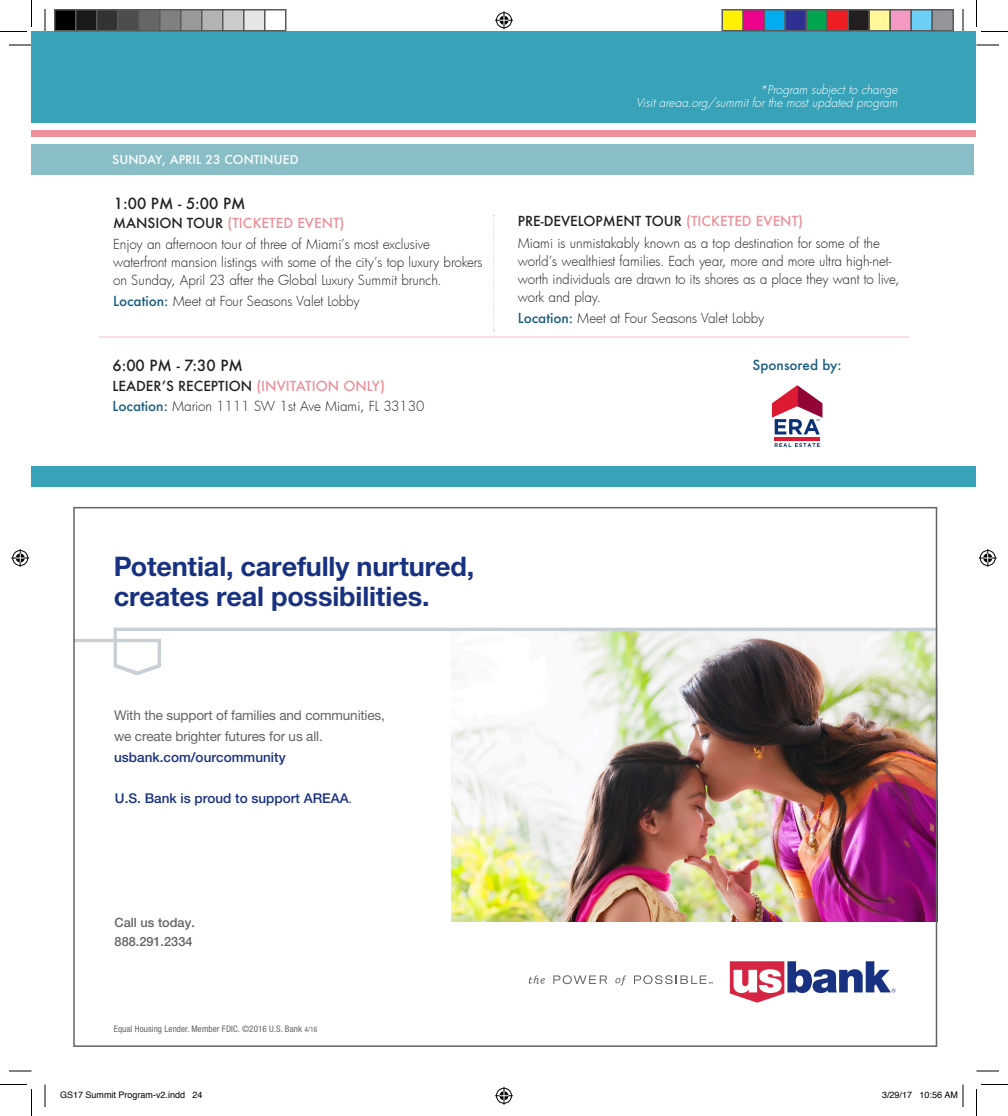
<style>
.page{position:relative;width:1008px;height:1116px;background:#fff}
.page>*{position:absolute;margin:0;border:0;box-sizing:border-box;transform-origin:0 0}
.t1{font:700 27px/30px "Helvetica Neue LT Std";letter-spacing:-.005em;color:#183181}
.Body_Text_9pt{font:500 15px "Futura";color:#231f20}
.Body_Text_9pt-2{font:300 13.5px/18px "Futura";letter-spacing:-.005em;color:#231f20}
.t2{font:13.5px/21px "Helvetica Neue LT Std";letter-spacing:-.01em;color:#636366}
.Body_Text_9pt-3{font:500 13.5px "Futura";color:#231f20}
.t3{font:500 13.5px "Helvetica Neue";color:#183181}
.Body_Text_9pt-4{font:500 13.5px "Futura";color:#ec9099}
.Body_Text_9pt-5{font:500 13.5px "Futura";color:#185c7f}
.t4{font:500 12.75px/18.8px "Helvetica Neue LT Std";color:#636366}
.Disclaimer{font:italic 300 12px "Futura";color:#fff}
.Header_1{font:500 12px "Futura";letter-spacing:.01em;color:#fff}
.t5{font:condensed 9px "Helvetica Neue LT Std";letter-spacing:.01em;color:#636366}
.t6{font:9px "Helvetica";color:#000}
.s1{color:#231f20}
.s2{font-weight:500;color:#185c7f}
.s3{color:#ec9099}
.s4{font-weight:500;color:#183181}
.s5{font-family:"Minion Pro";font-weight:400}
.s6{font-size:7.5px}
</style>
<div class="page">
<div style="left:32px;top:32px;width:944px;height:91px;background:#38a2b8"></div>
<div style="left:32px;top:130px;width:944px;height:7px;background:#ec9099"></div>
<div style="left:32px;top:466px;width:944px;height:21px;background:#38a2b8"></div>
<div style="left:32px;top:144px;width:942px;height:31px;background:#8abec7"></div>
<svg style="left:493px;top:215px;width:1px;height:116px"></svg>
<hr style="left:99px;top:337px;width:810px;height:1px;background:#ec9099">
<svg style="left:775px;top:443px;width:45px;height:4px"></svg>
<hr style="left:775px;top:437px;width:45px;height:3px;background:#dc1a32">
<svg style="left:772px;top:385px;width:50px;height:49px"></svg>
<img style="left:451px;top:677px;width:483px;height:245px">
<svg style="left:76px;top:626px;width:862px;height:51px"></svg>
<svg style="left:730px;top:961px;width:165px;height:42px"></svg>
<svg style="left:615px;top:975px;width:12px;height:11px"></svg>
<svg style="left:553px;top:975px;width:54px;height:9px"></svg>
<svg style="left:529px;top:975px;width:16px;height:9px"></svg>
<svg style="left:634px;top:975px;width:79px;height:9px"></svg>
<svg style="left:9px;top:45px;width:23px;height:1px"></svg>
<svg style="left:976px;top:45px;width:23px;height:1px"></svg>
<svg style="left:9px;top:1071px;width:23px;height:1px"></svg>
<svg style="left:976px;top:1071px;width:23px;height:1px"></svg>
<svg style="left:45px;top:9px;width:1px;height:23px"></svg>
<svg style="left:45px;top:1084px;width:1px;height:23px"></svg>
<svg style="left:963px;top:9px;width:1px;height:23px"></svg>
<svg style="left:0;top:0;width:32px;height:32px"></svg>
<svg style="left:0;top:1084px;width:32px;height:32px"></svg>
<svg style="left:976px;top:0;width:32px;height:32px"></svg>
<svg style="left:976px;top:1084px;width:32px;height:32px"></svg>
<svg style="left:495px;top:11px;width:18px;height:18px"></svg>
<svg style="left:495px;top:1087px;width:18px;height:18px"></svg>
<svg style="left:11px;top:549px;width:18px;height:18px"></svg>
<svg style="left:979px;top:549px;width:18px;height:18px"></svg>
<div style="left:55px;top:10px;width:21px;height:21px;background:#000"></div>
<div style="left:54px;top:9px;width:22px;height:23px;border:2px solid #595959"></div>
<div style="left:76px;top:10px;width:21px;height:21px;background:#1a1a1a"></div>
<div style="left:75px;top:9px;width:23px;height:23px;border:2px solid #595959"></div>
<div style="left:97px;top:10px;width:21px;height:21px;background:#333"></div>
<div style="left:96px;top:9px;width:22px;height:23px;border:2px solid #595959"></div>
<div style="left:118px;top:10px;width:21px;height:21px;background:#4d4d4d"></div>
<div style="left:117px;top:9px;width:23px;height:23px;border:2px solid #595959"></div>
<div style="left:139px;top:10px;width:21px;height:21px;background:#666"></div>
<div style="left:138px;top:9px;width:22px;height:23px;border:2px solid #595959"></div>
<div style="left:160px;top:10px;width:21px;height:21px;background:#808080"></div>
<div style="left:159px;top:9px;width:23px;height:23px;border:2px solid #595959"></div>
<div style="left:181px;top:10px;width:21px;height:21px;background:#999"></div>
<div style="left:180px;top:9px;width:22px;height:23px;border:2px solid #595959"></div>
<div style="left:202px;top:10px;width:21px;height:21px;background:#b3b3b3"></div>
<div style="left:201px;top:9px;width:23px;height:23px;border:2px solid #595959"></div>
<div style="left:223px;top:10px;width:21px;height:21px;background:#ccc"></div>
<div style="left:222px;top:9px;width:22px;height:23px;border:2px solid #595959"></div>
<div style="left:244px;top:10px;width:21px;height:21px;background:#e6e6e6"></div>
<div style="left:243px;top:9px;width:23px;height:23px;border:2px solid #595959"></div>
<div style="left:264px;top:9px;width:22px;height:23px;border:2px solid #595959"></div>
<div style="left:722px;top:10px;width:21px;height:21px;background:#fff101"></div>
<div style="left:722px;top:9px;width:22px;height:23px;border:2px solid #595959"></div>
<div style="left:743px;top:10px;width:21px;height:21px;background:#ed028c"></div>
<div style="left:742px;top:9px;width:23px;height:23px;border:2px solid #595959"></div>
<div style="left:764px;top:10px;width:21px;height:21px;background:#00aeef"></div>
<div style="left:764px;top:9px;width:22px;height:23px;border:2px solid #595959"></div>
<div style="left:785px;top:10px;width:21px;height:21px;background:#2e3092"></div>
<div style="left:784px;top:9px;width:23px;height:23px;border:2px solid #595959"></div>
<div style="left:806px;top:10px;width:21px;height:21px;background:#00a54f"></div>
<div style="left:806px;top:9px;width:22px;height:23px;border:2px solid #595959"></div>
<div style="left:827px;top:10px;width:21px;height:21px;background:#ee1d23"></div>
<div style="left:826px;top:9px;width:23px;height:23px;border:2px solid #595959"></div>
<div style="left:848px;top:10px;width:21px;height:21px;background:#231f20"></div>
<div style="left:848px;top:9px;width:22px;height:23px;border:2px solid #595959"></div>
<div style="left:869px;top:10px;width:21px;height:21px;background:#fff79a"></div>
<div style="left:868px;top:9px;width:23px;height:23px;border:2px solid #595959"></div>
<div style="left:890px;top:10px;width:21px;height:21px;background:#f499c2"></div>
<div style="left:890px;top:9px;width:22px;height:23px;border:2px solid #595959"></div>
<div style="left:911px;top:10px;width:21px;height:21px;background:#6bcff6"></div>
<div style="left:910px;top:9px;width:23px;height:23px;border:2px solid #595959"></div>
<div style="left:932px;top:10px;width:21px;height:21px;background:#939598"></div>
<div style="left:932px;top:9px;width:22px;height:23px;border:2px solid #595959"></div>
<svg style="left:962px;top:1084px;width:2px;height:23px"></svg>
<p class="Header_1" style="left:112px;top:151px;width:188px">SUNDAY, APRIL 23 CONTINUED</p>
<p class="Body_Text_9pt" style="left:114px;top:193px;width:133px">1:00 PM - 5:00 PM</p>
<p class="Body_Text_9pt-4" style="left:113px;top:213px;width:233px"><span class="s1">MANSION TOUR</span> (TICKETED EVENT)</p>
<p class="Body_Text_9pt-2" style="left:113px;top:235px;width:371px">Enjoy an afternoon tour of three of Miami’s most exclusive waterfront mansion listings with some of the city’s top luxury brokers on Sunday, April 23 after the Global Luxury Summit brunch.</p>
<p class="Body_Text_9pt-2" style="left:113px;top:292px;width:248px"><span class="s2">Location:</span> Meet at Four Seasons Valet Lobby</p>
<p class="Body_Text_9pt" style="left:112px;top:355px;width:132px">6:00 PM - 7:30 PM</p>
<p class="Body_Text_9pt-3" style="left:112px;top:377px;width:274px">LEADER’S RECEPTION <span class="s3">(INVITATION ONLY)</span></p>
<p class="Body_Text_9pt-2" style="left:112px;top:397px;width:313px"><span class="s2">Location:</span> Marion 1111 SW 1st Ave Miami, FL 33130</p>
<p class="Disclaimer" style="left:760px;top:82px;width:142px">*Program subject to change</p>
<p class="Disclaimer" style="left:636px;top:95px;width:266px">Visit areaa.org/summit for the most updated program</p>
<p class="Body_Text_9pt-3" style="left:518px;top:212px;width:287px">PRE-DEVELOPMENT TOUR <span class="s3">(TICKETED EVENT)</span></p>
<p class="Body_Text_9pt-2" style="left:518px;top:233px;width:383px">Miami is unmistakably known as a top destination for some of the world’s wealthiest families. Each year, more and more ultra high-net&shy;worth individuals are drawn to its shores as a place they want to live, work and play.</p>
<p class="Body_Text_9pt-2" style="left:518px;top:309px;width:248px"><span class="s2">Location:</span> Meet at Four Seasons Valet Lobby</p>
<p class="Body_Text_9pt-5" style="left:753px;top:356px;width:91px">Sponsored by:</p>
<p class="t1" style="left:114px;top:550px;width:362px">Potential, carefully nurtured, creates real possibilities.</p>
<p class="t2" style="left:114px;top:704px;width:272px">With the support of families and communities, we create brighter futures for us all. <span class="s4">usbank.com/ourcommunity</span></p>
<p class="t3" style="left:115px;top:791px;width:238px">U.S. Bank is proud to support AREAA<span class="s5">.</span></p>
<p class="t4" style="left:115px;top:913px;width:82px">Call us today.<br>888.291.2334</p>
<p class="t5" style="left:114px;top:1024px;width:205px">Equal Housing Lender. Member FDIC. ©2016 U.S. Bank <span class="s6">4/16</span></p>
<p class="t6" style="left:60px;top:1088px;width:144px">GS17 Summit Program-v2.indd 24</p>
<p class="t6" style="left:882px;top:1088px;width:78px">3/29/17 10:56 AM</p>
</div>
